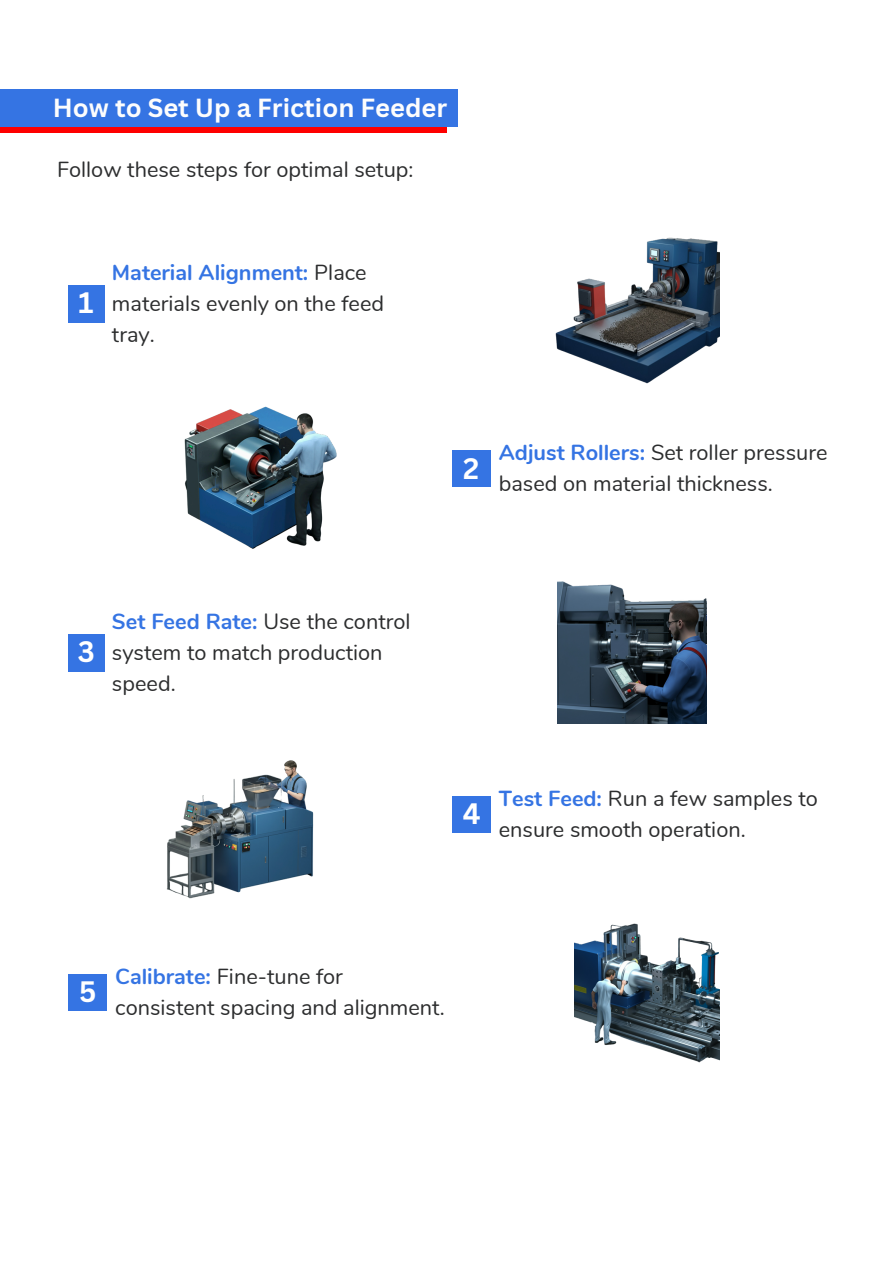
<style>
.page{position:relative;width:893px;height:1263px;background:#fff}
.page>*{position:absolute;margin:0;border:0;box-sizing:border-box;transform-origin:0 0}
.t1{font:700 28.72px "Canva Sans";color:#fff}
.t2{font:700 25.5px "Canva Sans";color:#fdfdfd}
.t3{font:21.75px/30.9px "Nunito";color:#2c2d2e}
.s1{font-weight:700;color:#3574e3}
</style>
<div class="page">
<div style="left:0;top:98px;width:447px;height:35px;background:#fe0000"></div>
<div style="left:0;top:89px;width:458px;height:38px;background:#3574e3"></div>
<div style="left:68px;top:285px;width:36px;height:37px;background:#3574e3"></div>
<div style="left:68px;top:634px;width:36px;height:37px;background:#3574e3"></div>
<div style="left:452px;top:450px;width:38px;height:37px;background:#3574e3"></div>
<div style="left:452px;top:795px;width:38px;height:37px;background:#3574e3"></div>
<div style="left:68px;top:973px;width:39px;height:37px;background:#3574e3"></div>
<img style="left:555px;top:237px;width:164px;height:146px">
<img style="left:184px;top:406px;width:153px;height:143px">
<img style="left:557px;top:581px;width:150px;height:142px">
<img style="left:167px;top:761px;width:147px;height:138px">
<img style="left:574px;top:923px;width:145px;height:139px">
<h1 class="t2" style="left:53px;top:90px;width:396px">How to Set Up a Friction Feeder</h1>
<p class="t3" style="left:57px;top:155px;width:358px">Follow these steps for optimal setup:</p>
<p class="t1" style="left:79px;top:283px;width:17px">1</p>
<p class="t3" style="left:112px;top:257px;width:274px"><span class="s1">Material Alignment:</span> Place materials evenly on the feed tray.</p>
<p class="t1" style="left:463px;top:448px;width:18px">2</p>
<p class="t3" style="left:499px;top:438px;width:330px"><span class="s1">Adjust Rollers:</span> Set roller pressure based on material thickness.</p>
<p class="t1" style="left:78px;top:632px;width:18px">3</p>
<p class="t3" style="left:112px;top:606px;width:300px"><span class="s1">Set Feed Rate:</span> Use the control system to match production speed.</p>
<p class="t1" style="left:463px;top:793px;width:19px">4</p>
<p class="t3" style="left:499px;top:783px;width:320px"><span class="s1">Test Feed:</span> Run a few samples to ensure smooth operation.</p>
<p class="t1" style="left:79px;top:971px;width:19px">5</p>
<p class="t3" style="left:115px;top:961px;width:331px"><span class="s1">Calibrate:</span> Fine-tune for consistent spacing and alignment.</p>
</div>
